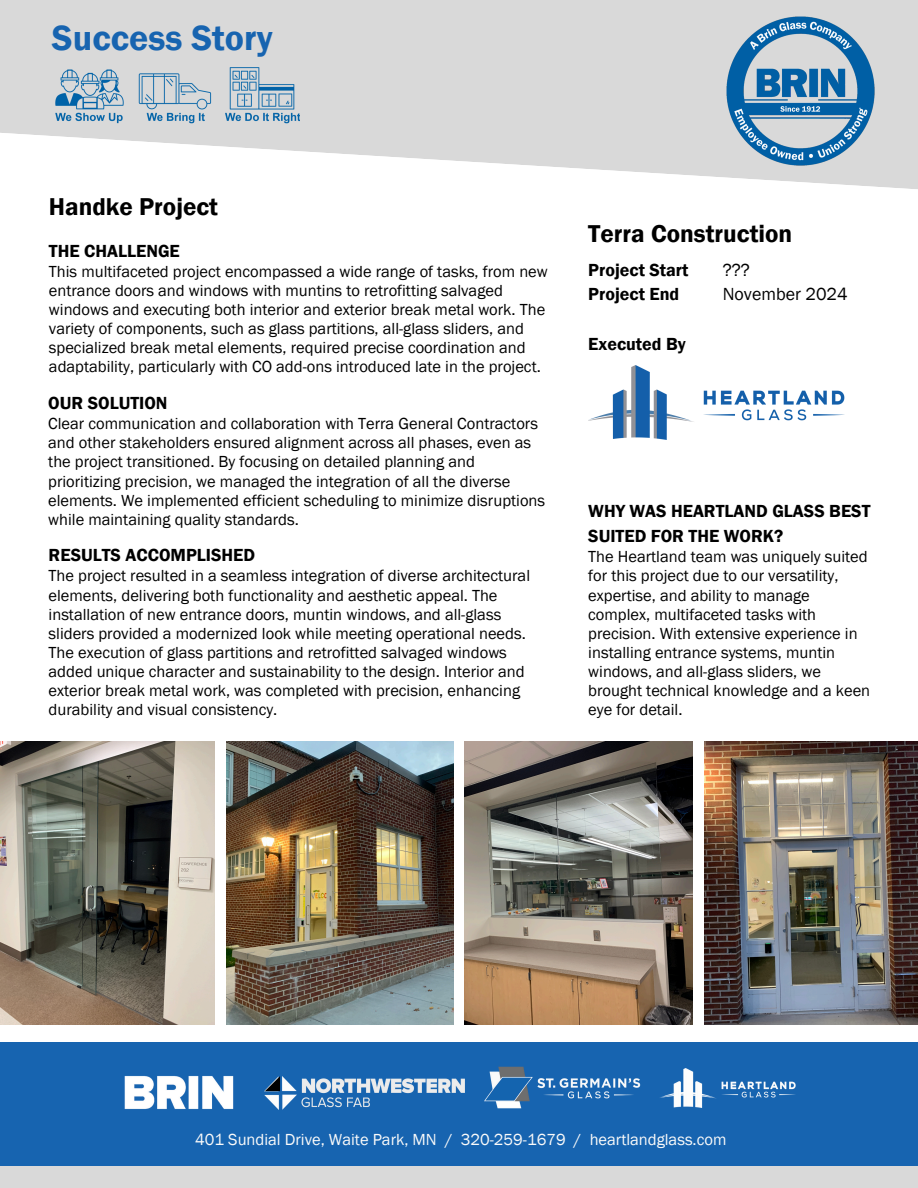
<style>
.page{position:relative;width:918px;height:1188px;background:#fff}
.page>*{position:absolute;margin:0;border:0;box-sizing:border-box;transform-origin:0 0}
.t1{font:600 36px "Franklin Gothic";color:#1764b0}
.t2{font:600 25.05px "Franklin Gothic";color:#000}
.t3{font:600 18px/24.8px "Franklin Gothic";color:#000}
.t4{font:18px "Franklin Gothic";color:#000}
.t5{font:16.5px/19.2px "Franklin Gothic";color:#000}
.t6{font:16.5px "Franklin Gothic";color:#fafafa}
</style>
<div class="page">
<img style="left:0;top:741px;width:215px;height:284px">
<img style="left:465px;top:741px;width:228px;height:284px">
<img style="left:704px;top:741px;width:214px;height:284px">
<img style="left:226px;top:741px;width:227px;height:284px">
<div style="left:0;top:1042px;width:918px;height:146px;background:#1764b0"></div>
<svg style="left:0;top:0;width:918px;height:189px;fill:#d9d9d9"></svg>
<img style="left:726px;top:17px;width:150px;height:150px">
<img style="left:52px;top:64px;width:74px;height:59px">
<img style="left:139px;top:64px;width:74px;height:59px">
<img style="left:225px;top:64px;width:75px;height:59px">
<img style="left:588px;top:366px;width:257px;height:74px">
<div style="left:0;top:1166px;width:918px;height:22px;background:#d9d9d9"></div>
<img style="left:265px;top:1077px;width:200px;height:32px">
<img style="left:264px;top:1076px;width:17px;height:17px">
<img style="left:124px;top:1076px;width:110px;height:33px">
<img style="left:660px;top:1068px;width:136px;height:40px">
<img style="left:477px;top:1003px;width:170px;height:106px">
<h1 class="t1" style="left:52px;top:18px;width:222px">Success Story</h1>
<p class="t2" style="left:49px;top:192px;width:171px">Handke Project</p>
<p class="t3" style="left:49px;top:238px;width:132px">THE CHALLENGE</p>
<p class="t5" style="left:49px;top:261px;width:500px">This multifaceted project encompassed a wide range of tasks, from new entrance doors and windows with muntins to retrofitting salvaged windows and executing both interior and exterior break metal work. The variety of components, such as glass partitions, all-glass sliders, and specialized break metal elements, required precise coordination and adaptability, particularly with CO add-ons introduced late in the project.</p>
<h2 class="t3" style="left:48px;top:390px;width:121px">OUR SOLUTION</h2>
<p class="t5" style="left:48px;top:414px;width:498px">Clear communication and collaboration with Terra General Contractors and other stakeholders ensured alignment across all phases, even as the project transitioned. By focusing on detailed planning and prioritizing precision, we managed the integration of all the diverse elements. We implemented efficient scheduling to minimize disruptions while maintaining quality standards.</p>
<p class="t3" style="left:49px;top:543px;width:208px">RESULTS ACCOMPLISHED</p>
<p class="t5" style="left:49px;top:566px;width:483px">The project resulted in a seamless integration of diverse architectural elements, delivering both functionality and aesthetic appeal. The installation of new entrance doors, muntin windows, and all-glass sliders provided a modernized look while meeting operational needs.<br>The execution of glass partitions and retrofitted salvaged windows added unique character and sustainability to the design. Interior and exterior break metal work, was completed with precision, enhancing durability and visual consistency.</p>
<p class="t2" style="left:588px;top:219px;width:205px">Terra Construction</p>
<p class="t3" style="left:588px;top:257px;width:102px">Project Start</p>
<h2 class="t3" style="left:588px;top:282px;width:92px">Project End</h2>
<p class="t3" style="left:588px;top:331px;width:99px">Executed By</p>
<p class="t4" style="left:723px;top:259px;width:29px">???</p>
<p class="t4" style="left:723px;top:284px;width:126px">November 2024</p>
<p class="t3" style="left:588px;top:499px;width:284px">WHY WAS HEARTLAND GLASS BEST<br>SUITED FOR THE WORK?</p>
<p class="t5" style="left:588px;top:547px;width:283px">The Heartland team was uniquely suited for this project due to our versatility, expertise, and ability to manage complex, multifaceted tasks with precision. With extensive experience in installing entrance systems, muntin windows, and all-glass sliders, we brought technical knowledge and a keen eye for detail.</p>
<p class="t6" style="left:195px;top:1130px;width:533px">401 Sundial Drive, Waite Park, MN / 320-259-1679 / heartlandglass.com</p>
</div>
